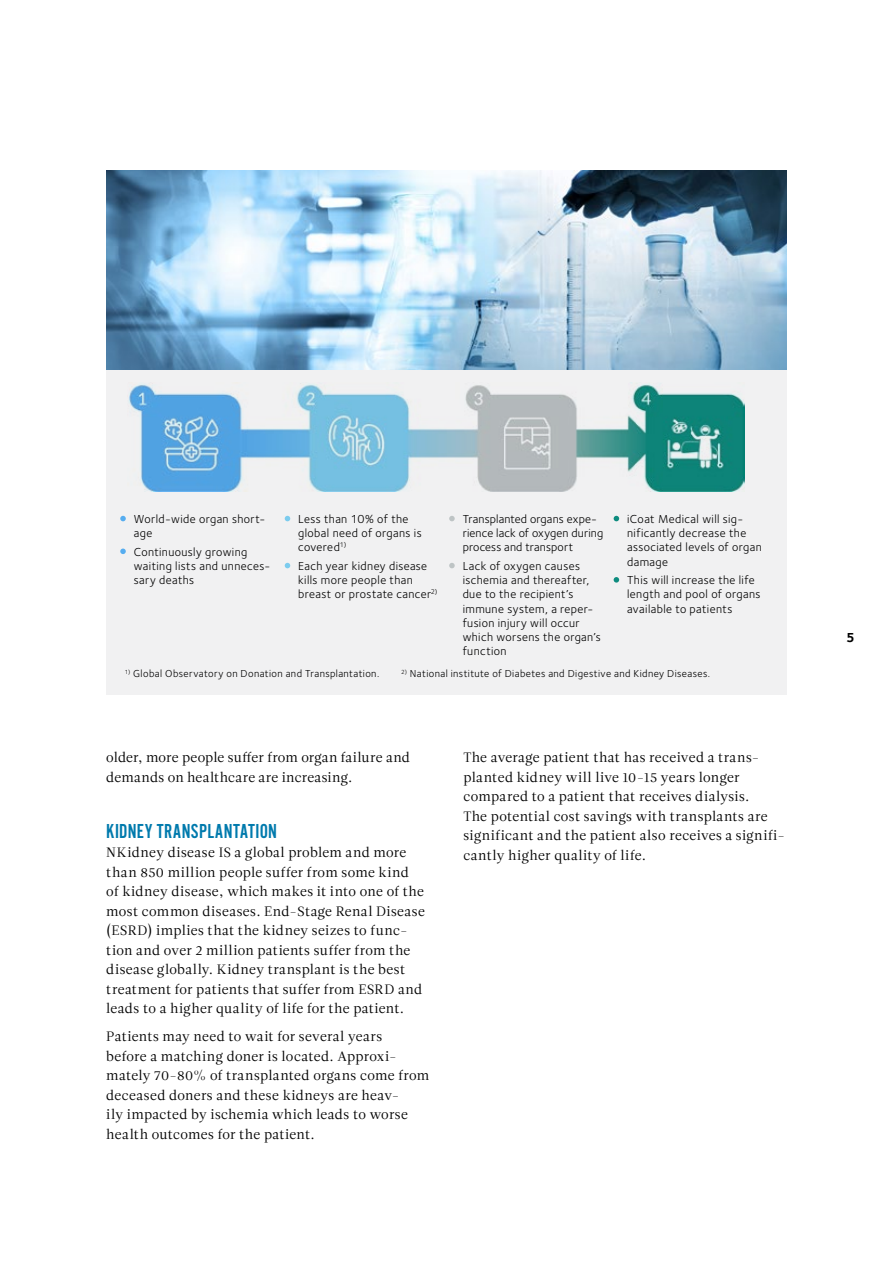
<style>
.page{position:relative;width:893px;height:1263px;background:#fff}
.page>*{position:absolute;margin:0;border:0;box-sizing:border-box;transform-origin:0 0}
.t1{font:21px "Alternate Got No 2 D";letter-spacing:.015em;color:#007aad}
.t2{font:13.5px/19.5px "Leitura Roman 1";letter-spacing:.025em;color:#000}
.t3{font:700 13.5px "Foundry Sterling OT3";color:#000}
.t4{font:12px/14.2px "Foundry Sterling";letter-spacing:.03em;color:#000}
.t5{font:10.5px "Foundry Sterling";letter-spacing:.035em;color:#000}
</style>
<div class="page">
<div style="left:106px;top:170px;width:681px;height:524px;background:#f1f1f2"></div>
<img style="left:128px;top:383px;width:616px;height:109px">
<img style="left:106px;top:170px;width:681px;height:200px">
<svg style="left:120px;top:516px;width:6px;height:5px"></svg>
<svg style="left:120px;top:548px;width:6px;height:6px"></svg>
<svg style="left:285px;top:516px;width:5px;height:5px"></svg>
<svg style="left:285px;top:563px;width:5px;height:5px"></svg>
<svg style="left:449px;top:516px;width:6px;height:5px"></svg>
<svg style="left:449px;top:563px;width:6px;height:5px"></svg>
<svg style="left:614px;top:516px;width:5px;height:5px"></svg>
<svg style="left:614px;top:577px;width:5px;height:6px"></svg>
<p class="t4" style="left:134px;top:512px;width:133px">World-wide organ short&shy;age</p>
<p class="t4" style="left:134px;top:544px;width:138px">Continuously growing waiting lists and unneces&shy;sary deaths</p>
<p class="t4" style="left:298px;top:512px;width:125px">Less than 10% of the global need of organs is covered<sup>1)</sup></p>
<p class="t4" style="left:298px;top:559px;width:141px">Each year kidney disease kills more people than breast or prostate cancer<sup>2)</sup></p>
<p class="t4" style="left:463px;top:512px;width:142px">Transplanted organs expe&shy;rience lack of oxygen during process and transport</p>
<p class="t4" style="left:463px;top:559px;width:140px">Lack of oxygen causes ischemia and thereafter, due to the recipient’s immune system, a reper&shy;fusion injury will occur which worsens the organ’s function</p>
<p class="t4" style="left:627px;top:512px;width:136px">iCoat Medical will sig&shy;nificantly decrease the associated levels of organ damage</p>
<p class="t4" style="left:627px;top:573px;width:135px">This will increase the life length and pool of organs available to patients</p>
<p class="t5" style="left:125px;top:668px;width:256px"><sup>1)</sup> Global Observatory on Donation and Transplantation.</p>
<p class="t5" style="left:401px;top:668px;width:310px"><sup>2)</sup> National institute of Diabetes and Digestive and Kidney Diseases.</p>
<p class="t2" style="left:106px;top:748px;width:305px">older, more people suffer from organ failure and demands on healthcare are increasing.</p>
<h1 class="t1" style="left:106px;top:820px;width:172px">KIDNEY TRANSPLANTATION</h1>
<p class="t2" style="left:106px;top:843px;width:320px">NKidney disease IS a global problem and more than 850 million people suffer from some kind<br>of kidney disease, which makes it into one of the most common diseases. End-Stage Renal Disease (ESRD) implies that the kidney seizes to func&shy;tion and over 2 million patients suffer from the disease globally. Kidney transplant is the best treatment for patients that suffer from ESRD and leads to a higher quality of life for the patient.</p>
<p class="t2" style="left:106px;top:1027px;width:325px">Patients may need to wait for several years<br>before a matching doner is located. Approxi&shy;mately 70-80% of transplanted organs come from deceased doners and these kidneys are heav-<br>ily impacted by ischemia which leads to worse health outcomes for the patient.</p>
<p class="t2" style="left:463px;top:747px;width:323px">The average patient that has received a trans&shy;planted kidney will live 10-15 years longer compared to a patient that receives dialysis.<br>The potential cost savings with transplants are significant and the patient also receives a signifi&shy;cantly higher quality of life.</p>
<p class="t3" style="left:846px;top:626px;width:10px">5</p>
</div>
